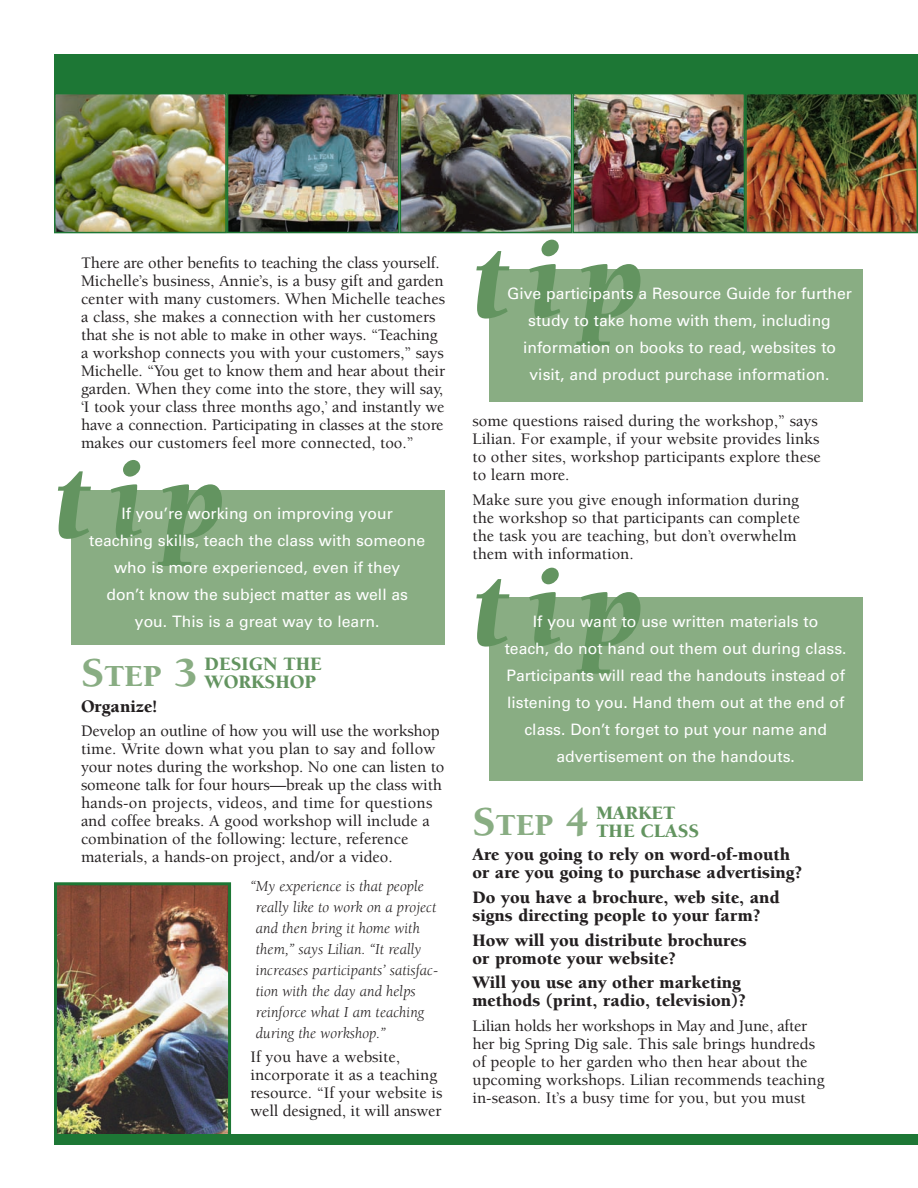
<style>
.page{position:relative;width:918px;height:1188px;background:#fff}
.page>*{position:absolute;margin:0;border:0;box-sizing:border-box;transform-origin:0 0}
.t1{font:italic 900 117.45px "Berkeley";letter-spacing:.15em;color:#639460}
.t2{font:900 31.5px "Berkeley";color:#89ad83}
.t3{font:900 19.5px/18px "Berkeley";color:#639460}
.t4{font:900 18px/18px "Berkeley";color:#231f20}
.t5{font:500 16.5px/18px "Berkeley";color:#231f20}
.t6{font:15.75px/27px "Univers";color:#fff;text-align:center}
.t7{font:italic 15.75px/21px "Berkeley";color:#231f20}
.s1{font-size:42px}
</style>
<div class="page">
<div style="left:54px;top:54px;width:864px;height:39px;background:#1d7735"></div>
<img style="left:57px;top:96px;width:167px;height:134px">
<div style="left:54px;top:93px;width:173px;height:140px;border:2px solid #1d7735"></div>
<img style="left:230px;top:96px;width:167px;height:134px">
<div style="left:227px;top:93px;width:173px;height:140px;border:2px solid #1d7735"></div>
<img style="left:403px;top:96px;width:166px;height:134px">
<div style="left:400px;top:93px;width:172px;height:140px;border:2px solid #1d7735"></div>
<img style="left:575px;top:96px;width:167px;height:134px">
<div style="left:572px;top:93px;width:173px;height:140px;border:2px solid #1d7735"></div>
<img style="left:748px;top:96px;width:167px;height:134px">
<div style="left:745px;top:93px;width:173px;height:140px;border:2px solid #1d7735"></div>
<img style="left:58px;top:886px;width:169px;height:248px">
<div style="left:54px;top:882px;width:177px;height:257px;border:3px solid #1d7735"></div>
<div style="left:490px;top:270px;width:373px;height:132px;background:#89ad83"></div>
<div style="left:71px;top:490px;width:373px;height:154px;background:#89ad83"></div>
<div style="left:490px;top:598px;width:373px;height:183px;background:#89ad83"></div>
<div style="left:54px;top:1134px;width:864px;height:10px;background:#1d7735"></div>
<p class="t5" style="left:81px;top:255px;width:366px">There are other benefits to teaching the class yourself.<br>Michelle’s business, Annie’s, is a busy gift and garden center with many customers. When Michelle teaches a class, she makes a connection with her customers that she is not able to make in other ways. “Teaching a workshop connects you with your customers,” says Michelle. “You get to know them and hear about their garden. When they come into the store, they will say, ‘I took your class three months ago,’ and instantly we have a connection. Participating in classes at the store makes our customers feel more connected, too.”</p>
<h1 class="t1" style="left:54px;top:454px;width:172px">tip</h1>
<p class="t6" style="left:89px;top:502px;width:337px">If you’re working on improving your teaching skills, teach the class with someone who is more experienced, even if they<br>don’t know the subject matter as well as you. This is a great way to learn.</p>
<p class="t3" style="left:205px;top:656px;width:119px">DESIGN THE<br>WORKSHOP</p>
<h2 class="t2" style="left:81px;top:664px;width:118px"><span class="s1">S</span>TEP <span class="s1">3</span></h2>
<p class="t4" style="left:81px;top:698px;width:78px">Organize!</p>
<p class="t5" style="left:81px;top:724px;width:365px">Develop an outline of how you will use the workshop time. Write down what you plan to say and follow your notes during the workshop. No one can listen to someone talk for four hours—break up the class with hands-on projects, videos, and time for questions and coffee breaks. A good workshop will include a combination of the following: lecture, reference materials, a hands-on project, and/or a video.</p>
<p class="t7" style="left:256px;top:877px;width:184px;text-indent:-5px">“My experience is that people really like to work on a project and then bring it home with them,” says Lilian. “It really increases participants’ satisfac&shy;tion with the day and helps reinforce what I am teaching during the workshop.”</p>
<p class="t5" style="left:251px;top:1050px;width:193px">If you have a website, incorporate it as a teaching resource. “If your website is well designed, it will answer</p>
<h1 class="t1" style="left:472px;top:234px;width:172px">tip</h1>
<p class="t6" style="left:507px;top:281px;width:346px">Give participants a Resource Guide for further study to take home with them, including information on books to read, websites to visit, and product purchase information.</p>
<p class="t5" style="left:473px;top:413px;width:350px">some questions raised during the workshop,” says Lilian. For example, if your website provides links to other sites, workshop participants explore these to learn more.</p>
<p class="t5" style="left:473px;top:492px;width:329px">Make sure you give enough information during the workshop so that participants can complete the task you are teaching, but don’t overwhelm them with information.</p>
<h1 class="t1" style="left:472px;top:562px;width:172px">tip</h1>
<p class="t6" style="left:505px;top:609px;width:344px">If you want to use written materials to<br>teach, do not hand out them out during class.<br>Participants will read the handouts instead of listening to you. Hand them out at the end of class. Don’t forget to put your name and advertisement on the handouts.</p>
<p class="t3" style="left:596px;top:805px;width:105px">MARKET<br>THE CLASS</p>
<h2 class="t2" style="left:473px;top:812px;width:118px"><span class="s1">S</span>TEP <span class="s1">4</span></h2>
<p class="t4" style="left:473px;top:847px;width:331px">Are you going to rely on word-of-mouth or are you going to purchase advertising?</p>
<p class="t4" style="left:473px;top:890px;width:309px">Do you have a brochure, web site, and signs directing people to your farm?</p>
<p class="t4" style="left:473px;top:932px;width:276px">How will you distribute brochures or promote your website?</p>
<p class="t4" style="left:473px;top:975px;width:275px">Will you use any other marketing methods (print, radio, television)?</p>
<p class="t5" style="left:473px;top:1018px;width:354px">Lilian holds her workshops in May and June, after her big Spring Dig sale. This sale brings hundreds of people to her garden who then hear about the upcoming workshops. Lilian recommends teaching in-season. It’s a busy time for you, but you must</p>
</div>
